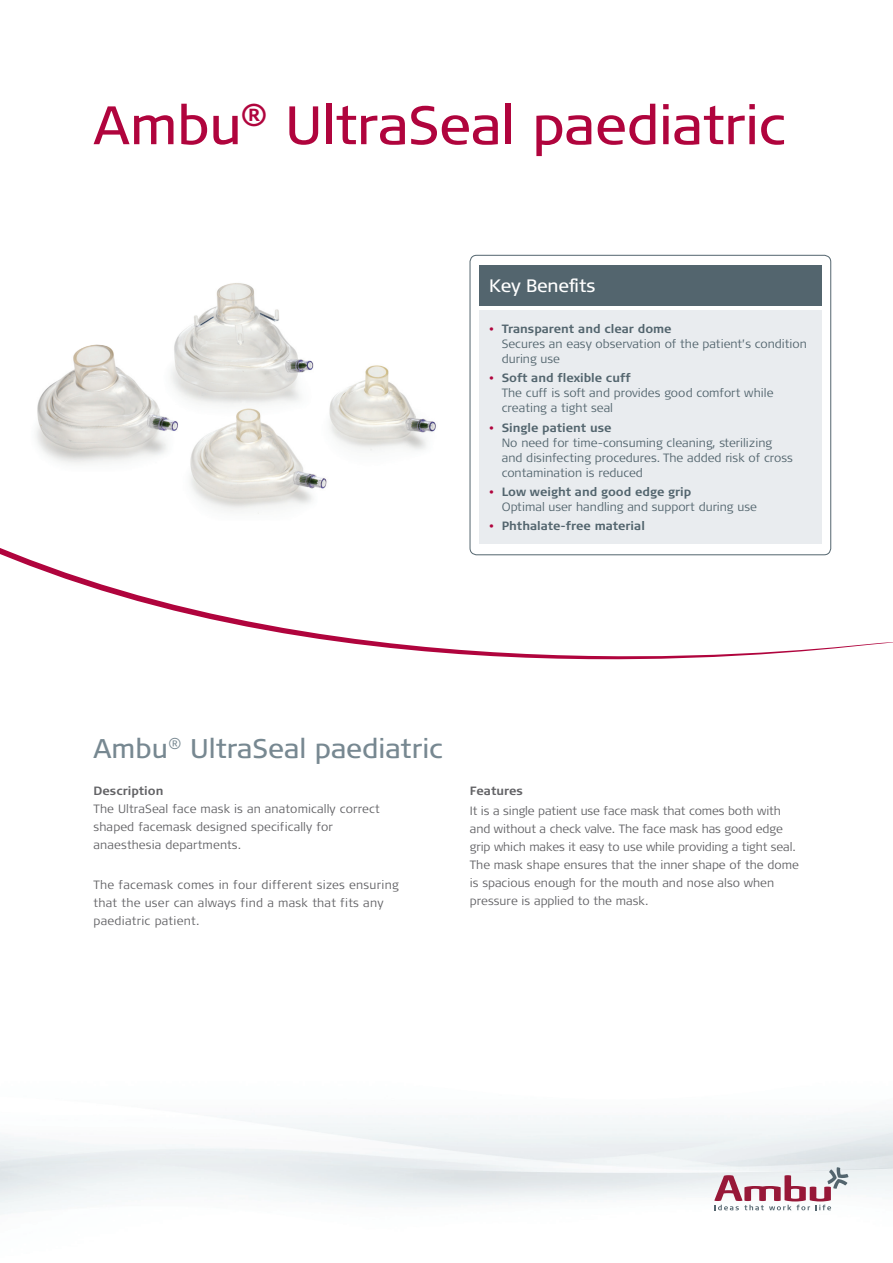
<style>
.page{position:relative;width:893px;height:1263px;background:#fff}
.page>*{position:absolute;margin:0;border:0;box-sizing:border-box;transform-origin:0 0}
.t1{font:54px "Signa OT";letter-spacing:-.01em;color:#b0043d}
.t2{font:27px "Signa OT";color:#778891}
.t3{font:18px "Signa OT";letter-spacing:-.01em;color:#fff}
.t4{font:300 12px/18px "Signa OT";color:#636366}
.t5{font:300 12px/15px "Signa OT";color:#53656e}
.t6{font:300 12px/18px "Signa OT";letter-spacing:.02em;color:#636366}
.t7{font:700 12px "Signa OT";color:#53656e}
.t8{font:700 12px "Signa OT";color:#636366}
.s1{font-weight:700;color:#b0043d}
.s2{font-weight:700}
.s3{color:#b0043d}
</style>
<div class="page">
<svg style="left:0;top:542px;width:893px;height:117px"></svg>
<img style="left:0;top:1112px;width:893px;height:103px">
<svg style="left:714px;top:1167px;width:134px;height:43px"></svg>
<div style="left:470px;top:255px;width:361px;height:300px;background:#fff;border-radius:7px"></div>
<div style="left:470px;top:255px;width:361px;height:300px;border:1px solid #53656e;border-radius:7px"></div>
<div style="left:479px;top:310px;width:342px;height:234px;background:#e9ecef"></div>
<div style="left:479px;top:266px;width:342px;height:40px;background:#53656e"></div>
<img style="left:174px;top:283px;width:262px;height:231px">
<img style="left:36px;top:344px;width:148px;height:130px">
<h1 class="t1" style="left:94px;top:94px;width:694px">Ambu<sup>®</sup> UltraSeal paediatric</h1>
<h3 class="t3" style="left:489px;top:275px;width:108px">Key Benefits</h3>
<p class="t5" style="left:502px;top:321px;width:307px;text-indent:-13px"><span class="s1">•</span> <span class="s2">Transparent and clear dome<br></span>Secures an easy observation of the patient’s condition during use</p>
<p class="t5" style="left:502px;top:371px;width:273px;text-indent:-13px"><span class="s1">•</span> <span class="s2">Soft and flexible cuff<br></span>The cuff is soft and provides good comfort while creating a tight seal</p>
<p class="t5" style="left:502px;top:420px;width:293px;text-indent:-13px"><span class="s1">•</span> <span class="s2">Single patient use<br></span>No need for time-consuming cleaning, sterilizing and disinfecting procedures. The added risk of cross contamination is reduced</p>
<p class="t5" style="left:502px;top:484px;width:256px;text-indent:-13px"><span class="s1">•</span> <span class="s2">Low weight and good edge grip<br></span>Optimal user handling and support during use</p>
<p class="t7" style="left:489px;top:519px;width:157px"><span class="s3">•</span> Phthalate-free material</p>
<h2 class="t2" style="left:94px;top:733px;width:351px">Ambu<sup>®</sup> UltraSeal paediatric</h2>
<p class="t8" style="left:94px;top:784px;width:71px">Description</p>
<p class="t4" style="left:94px;top:800px;width:288px">The UltraSeal face mask is an anatomically correct shaped facemask designed specifically for anaesthesia departments.</p>
<p class="t6" style="left:94px;top:876px;width:307px">The facemask comes in four different sizes ensuring that the user can always find a mask that fits any paediatric patient.</p>
<p class="t8" style="left:470px;top:784px;width:55px">Features</p>
<p class="t4" style="left:470px;top:802px;width:331px">It is a single patient use face mask that comes both with and without a check valve. The face mask has good edge grip which makes it easy to use while providing a tight seal.<br>The mask shape ensures that the inner shape of the dome is spacious enough for the mouth and nose also when pressure is applied to the mask.</p>
</div>
